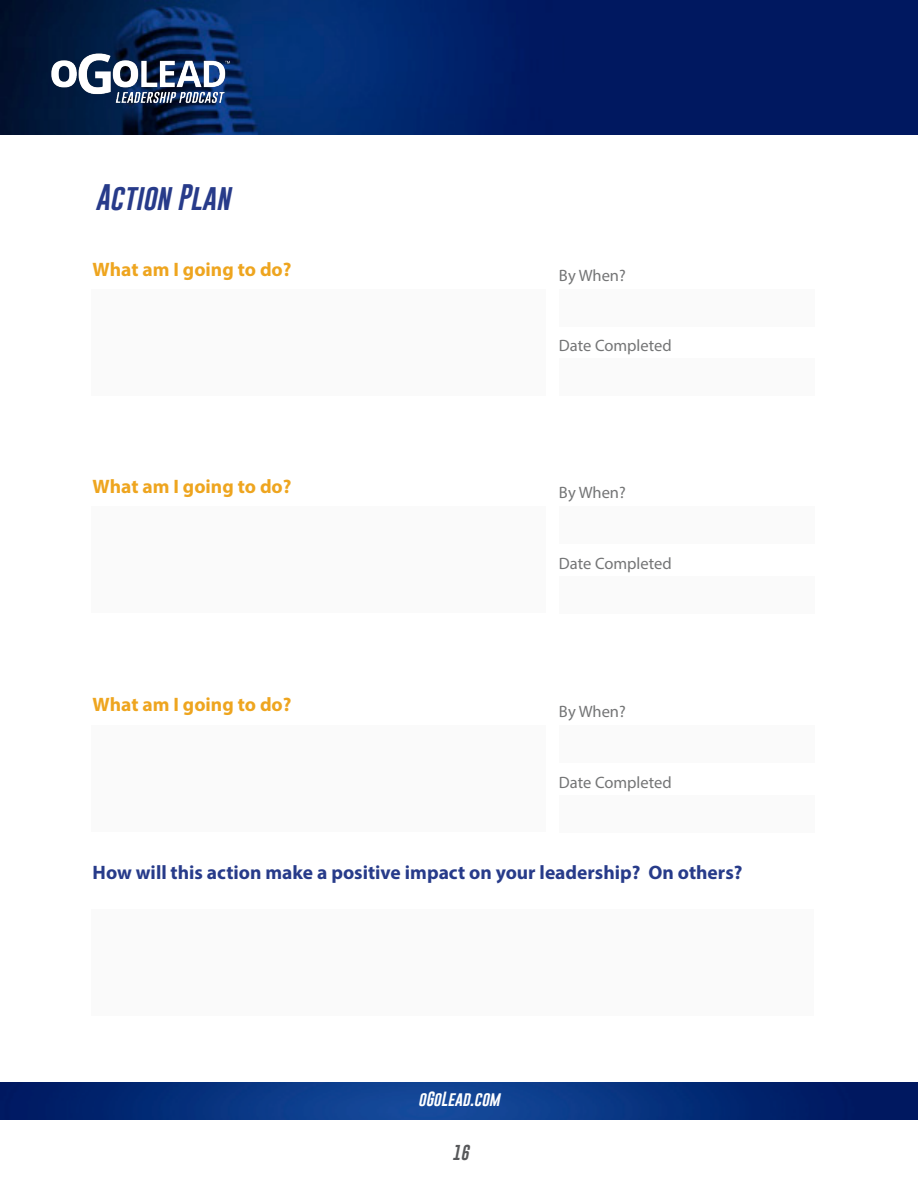
<style>
.page{position:relative;width:918px;height:1188px;background:#fff}
.page>*{position:absolute;margin:0;border:0;box-sizing:border-box;transform-origin:0 0}
.t1{font:italic 27px "Gobold";color:#273b8a}
.t2{font:700 19.5px "Myriad Pro";color:#273b8a}
.t3{font:700 19.5px "Myriad Pro";color:#eea51f}
.t4{font:16.5px "Myriad Pro";color:#747576}
.t5{font:italic 15.75px "Gobold";color:#57585a}
.t6{font:italic 15px "Gobold";color:#fff}
</style>
<div class="page">
<img style="left:0;top:1082px;width:918px;height:38px">
<img style="left:0;top:0;width:918px;height:135px">
<img style="left:47px;top:47px;width:187px;height:62px">
<div style="left:92px;top:289px;width:454px;height:107px;background:#fafafa"></div>
<div style="left:559px;top:289px;width:255px;height:37px;background:#fafafa"></div>
<div style="left:559px;top:358px;width:255px;height:38px;background:#fafafa"></div>
<div style="left:92px;top:507px;width:454px;height:106px;background:#fafafa"></div>
<div style="left:559px;top:507px;width:255px;height:37px;background:#fafafa"></div>
<div style="left:559px;top:576px;width:255px;height:37px;background:#fafafa"></div>
<div style="left:92px;top:726px;width:454px;height:106px;background:#fafafa"></div>
<div style="left:92px;top:909px;width:722px;height:106px;background:#fafafa"></div>
<div style="left:559px;top:726px;width:255px;height:37px;background:#fafafa"></div>
<div style="left:559px;top:795px;width:255px;height:37px;background:#fafafa"></div>
<p class="t1" style="left:96px;top:180px;width:136px">Action Plan</p>
<p class="t3" style="left:93px;top:256px;width:200px">What am I going to do?</p>
<p class="t3" style="left:93px;top:474px;width:200px">What am I going to do?</p>
<p class="t3" style="left:93px;top:691px;width:200px">What am I going to do?</p>
<p class="t4" style="left:559px;top:265px;width:68px">By When?</p>
<p class="t4" style="left:559px;top:336px;width:114px">Date Completed</p>
<p class="t4" style="left:559px;top:483px;width:68px">By When?</p>
<p class="t4" style="left:559px;top:553px;width:114px">Date Completed</p>
<p class="t4" style="left:559px;top:702px;width:68px">By When?</p>
<p class="t4" style="left:559px;top:772px;width:114px">Date Completed</p>
<p class="t2" style="left:93px;top:859px;width:651px">How will this action make a positive impact on your leadership? On others?</p>
<p class="t6" style="left:418px;top:1089px;width:83px">oGoLead.com</p>
<p class="t5" style="left:452px;top:1142px;width:18px">16</p>
</div>
